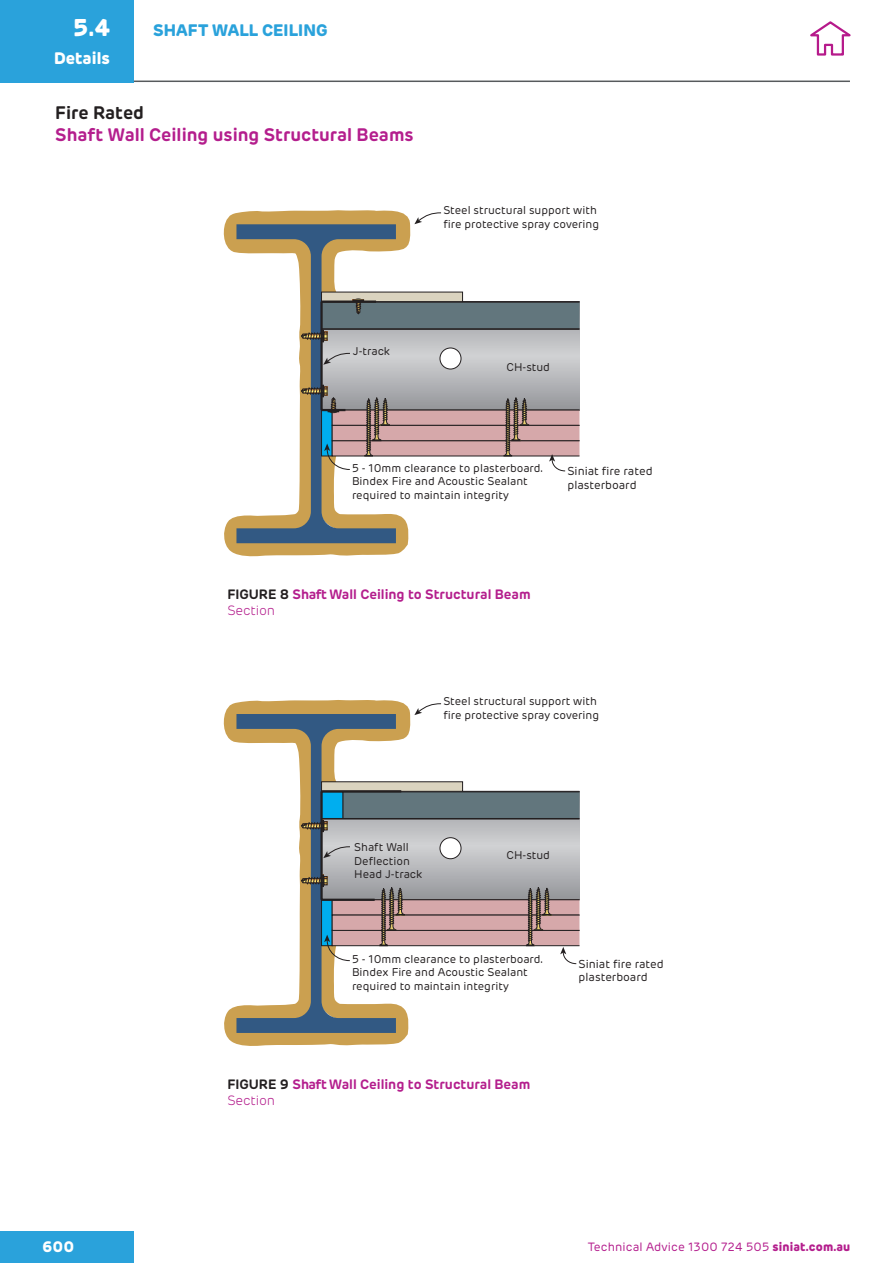
<style>
.page{position:relative;width:893px;height:1263px;background:#fff}
.page>*{position:absolute;margin:0;border:0;box-sizing:border-box;transform-origin:0 0}
.t1{font:800 24px "Rubrik Edge New";color:#fff}
.t2{font:700 18px "Rubrik Edge New";color:#b41e8d}
.t3{font:700 18px "Rubrik Edge New";color:#231f20}
.t4{font:800 16.5px "Rubrik Edge New";letter-spacing:.005em;color:#2aa2db}
.t5{font:800 16.5px "Rubrik Edge New";color:#fff}
.t6{font:800 15px "Rubrik Edge New";color:#fff}
.t7{font:700 13.5px/16.2px "Rubrik Edge New";color:#b41e8d}
.t8{font:12px "Rubrik Edge New";letter-spacing:.01em;color:#b41e8d}
.t9{font:11.55px/13.8px "Rubrik Edge New";color:#231f20}
.t10{font:11.25px/13.5px "Rubrik Edge New";color:#231f20}
.s1{color:#231f20}
.s2{font-weight:300}
.s3{font-weight:800}
</style>
<div class="page">
<div style="left:0;top:1232px;width:134px;height:31px;background:#2aa2db"></div>
<div style="left:0;top:0;width:134px;height:82px;background:#2aa2db"></div>
<hr style="left:134px;top:81px;width:716px;height:1px;background:#575a5d">
<svg style="left:810px;top:21px;width:41px;height:35px"></svg>
<svg style="left:223px;top:210px;width:200px;height:347px"></svg>
<svg style="left:236px;top:224px;width:160px;height:319px"></svg>
<svg style="left:390px;top:330px;width:188px;height:78px;background:#b7b9bb"></svg>
<div style="left:321px;top:301px;width:259px;height:109px;border:1px solid #231f20"></div>
<div style="left:321px;top:292px;width:142px;height:10px;background:#dad3bf"></div>
<div style="left:321px;top:292px;width:142px;height:10px;border:1px solid #231f20"></div>
<div style="left:332px;top:410px;width:248px;height:16px;background:#d6a8aa"></div>
<div style="left:332px;top:440px;width:248px;height:16px;background:#d6a8aa"></div>
<div style="left:332px;top:425px;width:248px;height:16px;background:#d6a8aa;border:1px solid #231f20"></div>
<div style="left:321px;top:302px;width:259px;height:27px;background:#62767d;border:1px solid #231f20"></div>
<div style="left:440px;top:348px;width:21px;height:21px;background:#fff;border-radius:50%"></div>
<div style="left:440px;top:348px;width:21px;height:21px;border:1px solid #231f20;border-radius:50%"></div>
<svg style="left:504px;top:398px;width:25px;height:58px"></svg>
<hr style="left:321px;top:329px;width:258px;height:1px;background:#231f20">
<svg style="left:223px;top:700px;width:200px;height:346px"></svg>
<svg style="left:236px;top:714px;width:160px;height:319px"></svg>
<svg style="left:405px;top:820px;width:173px;height:78px;background:#b7b9bb"></svg>
<div style="left:322px;top:782px;width:141px;height:9px;background:#dad3bf"></div>
<div style="left:332px;top:899px;width:248px;height:16px;background:#d6a8aa;border:1px solid #231f20"></div>
<div style="left:332px;top:930px;width:248px;height:16px;background:#d6a8aa;border:1px solid #231f20"></div>
<div style="left:332px;top:915px;width:248px;height:15px;background:#d6a8aa"></div>
<div style="left:343px;top:792px;width:237px;height:27px;background:#62767d;border:1px solid #231f20"></div>
<div style="left:440px;top:838px;width:21px;height:21px;background:#fff;border-radius:50%"></div>
<div style="left:440px;top:837px;width:21px;height:22px;border:1px solid #231f20;border-radius:50%"></div>
<svg style="left:526px;top:887px;width:25px;height:59px"></svg>
<hr style="left:322px;top:819px;width:257px;height:1px;background:#231f20">
<svg style="left:414px;top:212px;width:27px;height:12px"></svg>
<svg style="left:414px;top:703px;width:27px;height:12px"></svg>
<svg style="left:549px;top:454px;width:16px;height:17px"></svg>
<svg style="left:560px;top:947px;width:17px;height:17px"></svg>
<svg style="left:301px;top:789px;width:104px;height:172px"></svg>
<svg style="left:301px;top:299px;width:89px;height:171px"></svg>
<h1 class="t1" style="left:73px;top:12px;width:39px">5.4</h1>
<h3 class="t5" style="left:54px;top:47px;width:57px">Details</h3>
<h3 class="t4" style="left:153px;top:20px;width:176px">SHAFT WALL CEILING</h3>
<h2 class="t3" style="left:55px;top:102px;width:90px">Fire Rated</h2>
<h2 class="t2" style="left:55px;top:123px;width:360px">Shaft Wall Ceiling using Structural Beams</h2>
<p class="t10" style="left:443px;top:204px;width:157px">Steel structural support with fire protective spray covering</p>
<p class="t10" style="left:353px;top:344px;width:39px">J-track</p>
<p class="t10" style="left:507px;top:360px;width:45px">CH-stud</p>
<p class="t10" style="left:352px;top:461px;width:192px">5 - 10mm clearance to plasterboard.<br>Bindex Fire and Acoustic Sealant required to maintain integrity</p>
<p class="t9" style="left:567px;top:464px;width:87px">Siniat fire rated plasterboard</p>
<p class="t7" style="left:227px;top:586px;width:305px"><span class="s1">FIGURE 8</span> Shaft Wall Ceiling to Structural Beam<br><span class="s2">Section</span></p>
<p class="t10" style="left:443px;top:695px;width:157px">Steel structural support with fire protective spray covering</p>
<p class="t10" style="left:354px;top:841px;width:70px">Shaft Wall<br>Deflection<br>Head J-track</p>
<p class="t10" style="left:507px;top:848px;width:45px">CH-stud</p>
<h3 class="t6" style="left:42px;top:1237px;width:34px">600</h3>
<p class="t10" style="left:352px;top:952px;width:192px">5 - 10mm clearance to plasterboard.<br>Bindex Fire and Acoustic Sealant required to maintain integrity</p>
<p class="t7" style="left:227px;top:1076px;width:305px"><span class="s1">FIGURE 9</span> Shaft Wall Ceiling to Structural Beam<br><span class="s2">Section</span></p>
<p class="t9" style="left:579px;top:957px;width:87px">Siniat fire rated plasterboard</p>
<p class="t8" style="left:588px;top:1239px;width:264px">Technical Advice 1300 724 505 <span class="s3">siniat.com.au</span></p>
</div>
